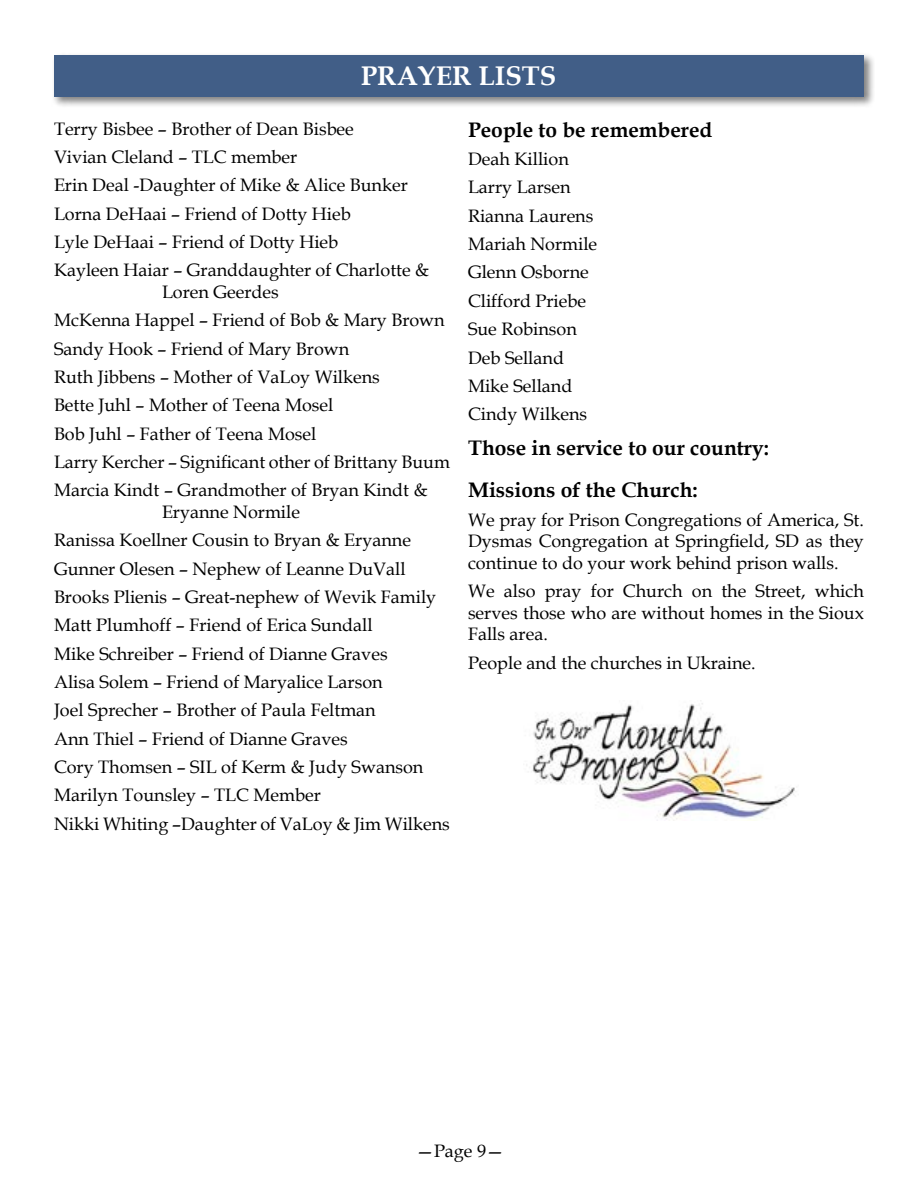
<style>
.page{position:relative;width:918px;height:1188px;background:#fff}
.page>*{position:absolute;margin:0;border:0;box-sizing:border-box;transform-origin:0 0}
.t1{font:700 27px "Book Antiqua";color:#fff}
.t2{font:700 21px/41.8px "Book Antiqua";color:#000}
.t3{font:18px/28.3px "Book Antiqua";color:#000}
</style>
<div class="page">
<div style="left:51px;top:52px;width:824px;height:56px;background:#000;opacity:.5"></div>
<div style="left:54px;top:55px;width:810px;height:42px;background:#415e87"></div>
<img style="left:526px;top:703px;width:269px;height:117px">
<h1 class="t1" style="left:361px;top:58px;width:197px">PRAYER LISTS</h1>
<p class="t3" style="left:54px;top:114px;width:377px">Terry Bisbee – Brother of Dean Bisbee<br>Vivian Cleland – TLC member<br>Erin Deal -Daughter of Mike &amp; Alice Bunker Lorna DeHaai – Friend of Dotty Hieb<br>Lyle DeHaai – Friend of Dotty Hieb<br>Kayleen Haiar – Granddaughter of Charlotte &amp;</p>
<p class="t3" style="left:54px;top:277px;width:398px;text-indent:108px">Loren Geerdes<br>McKenna Happel – Friend of Bob &amp; Mary Brown Sandy Hook – Friend of Mary Brown<br>Ruth Jibbens – Mother of VaLoy Wilkens<br>Bette Juhl – Mother of Teena Mosel<br>Bob Juhl – Father of Teena Mosel<br>Larry Kercher – Significant other of Brittany Buum Marcia Kindt – Grandmother of Bryan Kindt &amp;</p>
<p class="t3" style="left:54px;top:497px;width:397px;text-indent:108px">Eryanne Normile<br>Ranissa Koellner Cousin to Bryan &amp; Eryanne Gunner Olesen – Nephew of Leanne DuVall Brooks Plienis – Great-nephew of Wevik Family Matt Plumhoff – Friend of Erica Sundall<br>Mike Schreiber – Friend of Dianne Graves<br>Alisa Solem – Friend of Maryalice Larson<br>Joel Sprecher – Brother of Paula Feltman<br>Ann Thiel – Friend of Dianne Graves<br>Cory Thomsen – SIL of Kerm &amp; Judy Swanson Marilyn Tounsley – TLC Member<br>Nikki Whiting –Daughter of VaLoy &amp; Jim Wilkens</p>
<p class="t2" style="left:468px;top:109px;width:246px">People to be remembered</p>
<p class="t3" style="left:468px;top:144px;width:131px">Deah Killion<br>Larry Larsen<br>Rianna Laurens<br>Mariah Normile<br>Glenn Osborne<br>Clifford Priebe<br>Sue Robinson<br>Deb Selland<br>Mike Selland<br>Cindy Wilkens</p>
<p class="t2" style="left:468px;top:427px;width:302px">Those in service to our country:<br>Missions of the Church:</p>
<p class="t3" style="left:468px;top:508px;width:398px;line-height:21.6px;text-align:justify">We pray for Prison Congregations of America, St.<br>Dysmas Congregation at Springfield, SD as they continue to do your work behind prison walls.</p>
<p class="t3" style="left:468px;top:580px;width:397px;line-height:21.6px;text-align:justify">We also pray for Church on the Street, which serves those who are without homes in the Sioux Falls area.</p>
<p class="t3" style="left:468px;top:648px;width:289px">People and the churches in Ukraine.</p>
<p class="t3" style="left:416px;top:1136px;width:90px">—Page 9—</p>
</div>
